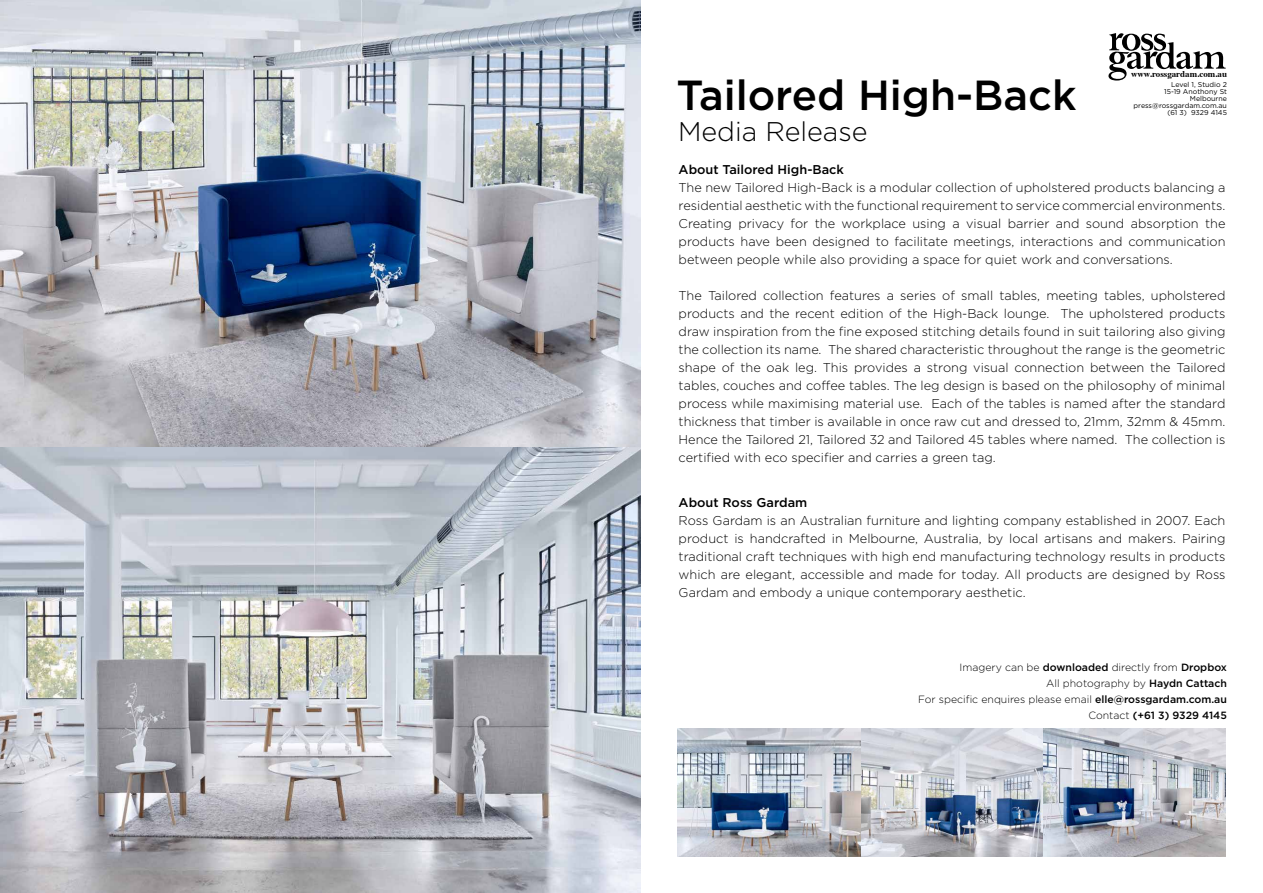
<style>
.page{position:relative;width:1263px;height:893px;background:#fff}
.page>*{position:absolute;margin:0;border:0;box-sizing:border-box;transform-origin:0 0}
.t1{font:500 42px "Gotham HTF";color:#000}
.t2{font:300 27px "Gotham HTF";color:#000}
.t3{font:300 12.75px/18px "Gotham HTF";color:#000;text-align:justify}
.t4{font:500 12.75px "Gotham HTF";color:#000}
.t5{font:300 10.5px/15.8px "Gotham HTF";color:#000;text-align:right}
.t6{font:700 9px "Times";color:#000}
.t7{font:7.05px/7.1px "Gotham HTF";color:#000;text-align:right}
.s1{font-weight:500}
</style>
<div class="page">
<svg style="left:1108px;top:33px;width:118px;height:48px"></svg>
<img style="left:0;top:0;width:640px;height:893px">
<img style="left:678px;top:728px;width:547px;height:129px">
<h1 class="t1" style="left:676px;top:71px;width:402px">Tailored High-Back</h1>
<h2 class="t2" style="left:678px;top:117px;width:191px">Media Release</h2>
<p class="t6" style="left:1131px;top:66px;width:97px">www.rossgardam.com.au</p>
<p class="t7" style="left:1133px;top:81px;width:95px">Level 1, Studio 2<br>15-19 Anothony St<br>Melbourne press@rossgardam.com.au (61 3) 9329 4145</p>
<p class="t4" style="left:679px;top:162px;width:167px">About Tailored High-Back</p>
<p class="t3" style="left:679px;top:178px;width:548px">The new Tailored High-Back is a modular collection of upholstered products balancing a residential aesthetic with the functional requirement to service commercial environments.<br>Creating privacy for the workplace using a visual barrier and sound absorption the products have been designed to facilitate meetings, interactions and communication between people while also providing a space for quiet work and conversations.</p>
<p class="t3" style="left:679px;top:286px;width:548px">The Tailored collection features a series of small tables, meeting tables, upholstered products and the recent edition of the High-Back lounge. The upholstered products draw inspiration from the fine exposed stitching details found in suit tailoring also giving the collection its name. The shared characteristic throughout the range is the geometric shape of the oak leg. This provides a strong visual connection between the Tailored tables, couches and coffee tables. The leg design is based on the philosophy of minimal process while maximising material use. Each of the tables is named after the standard thickness that timber is available in once raw cut and dressed to, 21mm, 32mm &amp; 45mm.<br>Hence the Tailored 21, Tailored 32 and Tailored 45 tables where named. The collection is certified with eco specifier and carries a green tag.</p>
<p class="t4" style="left:679px;top:495px;width:130px">About Ross Gardam</p>
<p class="t3" style="left:679px;top:511px;width:548px">Ross Gardam is an Australian furniture and lighting company established in 2007. Each product is handcrafted in Melbourne, Australia, by local artisans and makers. Pairing traditional craft techniques with high end manufacturing technology results in products which are elegant, accessible and made for today. All products are designed by Ross Gardam and embody a unique contemporary aesthetic.</p>
<p class="t5" style="left:918px;top:660px;width:310px">Imagery can be <span class="s1">downloaded</span> directly from <span class="s1">Dropbox<br></span>All photography by <span class="s1">Haydn Cattach<br></span>For specific enquires please email <span class="s1">elle@rossgardam.com.au </span>Contact <span class="s1">(+61 3) 9329 4145</span></p>
</div>
